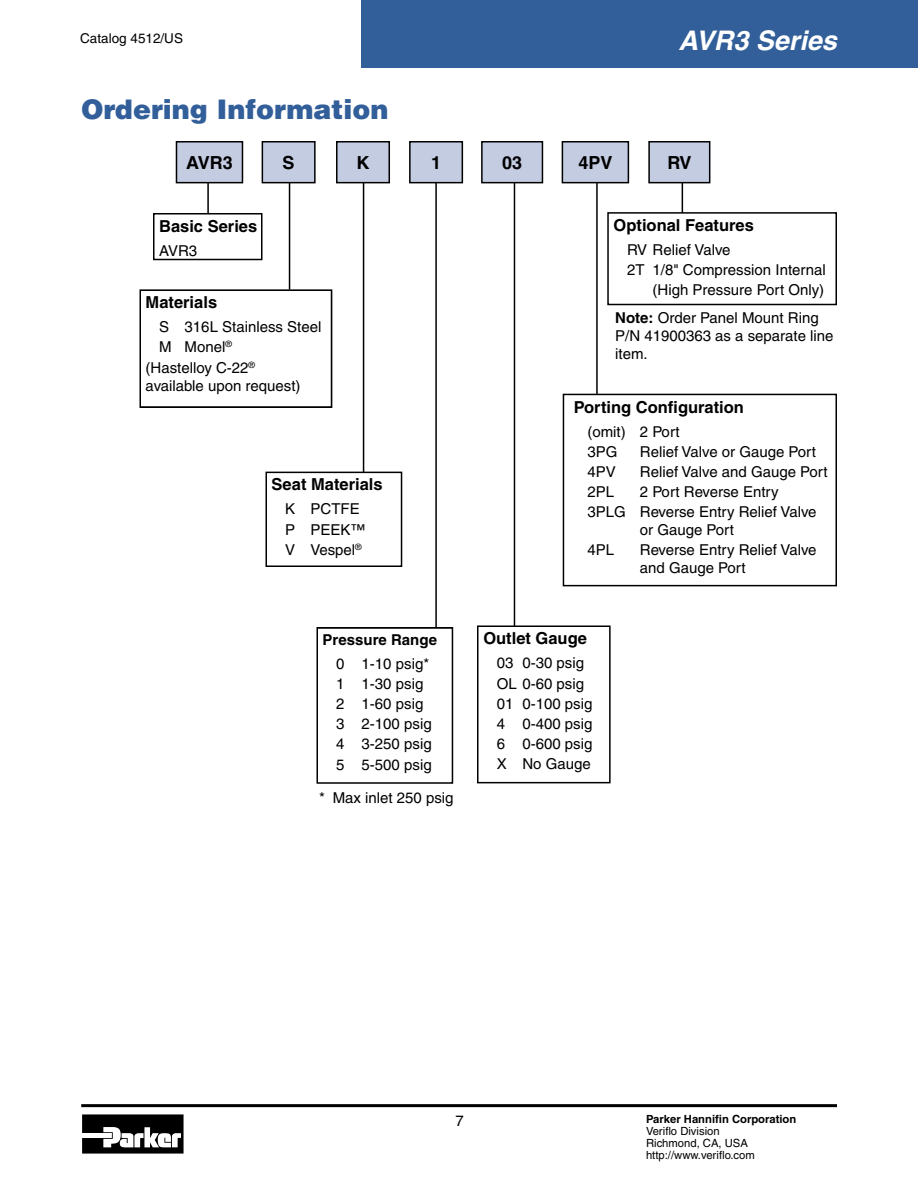
<style>
.page{position:relative;width:918px;height:1188px;background:#fff}
.page>*{position:absolute;margin:0;border:0;box-sizing:border-box;transform-origin:0 0}
.t1{font:900 27px "Helvetica";color:#325f9a}
.t2{font:italic 700 27px "Helvetica";color:#fff}
.t3{font:700 18px "Helvetica";color:#000}
.t4{font:700 16.5px "Helvetica";color:#000}
.t5{font:15px/20.1px "Helvetica";color:#000}
.t6{font:700 15px "Helvetica";color:#000}
.t7{font:13.5px "Helvetica";color:#000}
.t8{font:11.25px/12px "Helvetica";color:#000}
.t9{font:700 11.25px "Helvetica";color:#000}
.s1{font-weight:700}
</style>
<div class="page">
<svg style="left:82px;top:1114px;width:102px;height:40px"></svg>
<hr style="left:81px;top:1104px;width:756px;height:3px;background:#000">
<div style="left:362px;top:0;width:556px;height:68px;background:#325f9a"></div>
<div style="left:153px;top:213px;width:109px;height:47px;border:2px solid #000"></div>
<div style="left:262px;top:142px;width:53px;height:41px;background:#c4cce2"></div>
<div style="left:262px;top:141px;width:54px;height:42px;border:2px solid #000"></div>
<hr style="left:289px;top:183px;width:1px;height:107px;background:#000">
<div style="left:337px;top:142px;width:52px;height:41px;background:#c4cce2"></div>
<div style="left:336px;top:141px;width:54px;height:42px;border:2px solid #000"></div>
<hr style="left:363px;top:183px;width:1px;height:289px;background:#000">
<div style="left:176px;top:142px;width:66px;height:41px;background:#c4cce2"></div>
<div style="left:176px;top:141px;width:67px;height:42px;border:2px solid #000"></div>
<hr style="left:207px;top:183px;width:2px;height:30px;background:#000">
<div style="left:482px;top:142px;width:60px;height:41px;background:#c4cce2"></div>
<div style="left:481px;top:141px;width:62px;height:42px;border:2px solid #000"></div>
<hr style="left:514px;top:183px;width:1px;height:443px;background:#000">
<div style="left:562px;top:142px;width:66px;height:41px;background:#c4cce2"></div>
<div style="left:562px;top:141px;width:67px;height:42px;border:2px solid #000"></div>
<hr style="left:596px;top:183px;width:2px;height:211px;background:#000">
<div style="left:410px;top:142px;width:52px;height:41px;background:#c4cce2"></div>
<div style="left:409px;top:141px;width:54px;height:42px;border:2px solid #000"></div>
<hr style="left:435px;top:183px;width:2px;height:444px;background:#000">
<div style="left:649px;top:142px;width:61px;height:41px;background:#c4cce2"></div>
<div style="left:648px;top:141px;width:62px;height:42px;border:2px solid #000"></div>
<hr style="left:682px;top:183px;width:1px;height:30px;background:#000">
<div style="left:140px;top:289px;width:192px;height:119px;border:2px solid #000"></div>
<div style="left:266px;top:472px;width:136px;height:95px;border:2px solid #000"></div>
<div style="left:316px;top:627px;width:137px;height:157px;border:2px solid #000"></div>
<div style="left:607px;top:212px;width:230px;height:93px;border:2px solid #000"></div>
<div style="left:563px;top:394px;width:274px;height:192px;border:2px solid #000"></div>
<div style="left:477px;top:625px;width:134px;height:158px;border:2px solid #000"></div>
<p class="t7" style="left:80px;top:30px;width:104px">Catalog 4512/US</p>
<h1 class="t1" style="left:81px;top:92px;width:309px">Ordering Information</h1>
<h1 class="t2" style="left:679px;top:24px;width:160px">AVR3 Series</h1>
<p class="t3" style="left:186px;top:152px;width:48px">AVR3</p>
<p class="t3" style="left:283px;top:152px;width:14px">S</p>
<p class="t3" style="left:357px;top:152px;width:14px">K</p>
<p class="t3" style="left:431px;top:152px;width:12px">1</p>
<p class="t3" style="left:502px;top:152px;width:22px">03</p>
<p class="t3" style="left:578px;top:152px;width:36px">4PV</p>
<p class="t3" style="left:667px;top:152px;width:26px">RV</p>
<p class="t4" style="left:159px;top:216px;width:100px">Basic Series</p>
<p class="t5" style="left:159px;top:241px;width:40px">AVR3</p>
<p class="t4" style="left:146px;top:292px;width:73px">Materials</p>
<p class="t5" style="left:159px;top:317px;width:164px">S 316L Stainless Steel</p>
<p class="t5" style="left:159px;top:337px;width:74px">M Monel<sup>®</sup></p>
<p class="t5" style="left:146px;top:357px;width:111px">(Hastelloy C-22<sup>®</sup></p>
<p class="t5" style="left:146px;top:375px;width:156px">available upon request)</p>
<p class="t4" style="left:272px;top:475px;width:112px">Seat Materials</p>
<p class="t5" style="left:285px;top:499px;width:82px">K PCTFE<br>P PEEK™<br>V Vespel<sup>®</sup></p>
<p class="t6" style="left:323px;top:630px;width:116px">Pressure Range</p>
<p class="t5" style="left:336px;top:653px;width:97px">0 1-10 psig*<br>1 1-30 psig<br>2 1-60 psig<br>3 2-100 psig<br>4 3-250 psig<br>5 5-500 psig</p>
<p class="t5" style="left:319px;top:788px;width:136px">* Max inlet 250 psig</p>
<p class="t4" style="left:614px;top:215px;width:142px">Optional Features</p>
<p class="t5" style="left:627px;top:240px;width:105px">RV Relief Valve</p>
<p class="t5" style="left:627px;top:260px;width:200px">2T 1/8" Compression Internal</p>
<p class="t5" style="left:653px;top:280px;width:173px">(High Pressure Port Only)</p>
<p class="t5" style="left:615px;top:309px;width:220px;line-height:18px"><span class="s1">Note:</span> Order Panel Mount Ring<br>P/N 41900363 as a separate line item.</p>
<p class="t4" style="left:574px;top:397px;width:172px">Porting Configuration</p>
<p class="t5" style="left:587px;top:421px;width:94px">(omit) 2 Port<br>3PG</p>
<p class="t5" style="left:640px;top:441px;width:178px">Relief Valve or Gauge Port</p>
<p class="t5" style="left:587px;top:462px;width:30px">4PV</p>
<p class="t5" style="left:640px;top:462px;width:189px">Relief Valve and Gauge Port</p>
<p class="t5" style="left:587px;top:482px;width:28px">2PL</p>
<p class="t5" style="left:587px;top:482px;width:231px;text-indent:52px">2 Port Reverse Entry<br>3PLG Reverse Entry Relief Valve</p>
<p class="t5" style="left:640px;top:520px;width:96px">or Gauge Port</p>
<p class="t5" style="left:587px;top:540px;width:28px">4PL</p>
<p class="t5" style="left:640px;top:541px;width:178px;line-height:18px">Reverse Entry Relief Valve and Gauge Port</p>
<p class="t4" style="left:483px;top:629px;width:105px">Outlet Gauge</p>
<p class="t5" style="left:497px;top:653px;width:97px">03 0-30 psig<br>OL 0-60 psig<br>01 0-100 psig<br>4 0-400 psig<br>6 0-600 psig<br>X No Gauge</p>
<p class="t5" style="left:456px;top:1111px;width:10px">7</p>
<p class="t9" style="left:646px;top:1112px;width:152px">Parker Hannifin Corporation</p>
<p class="t8" style="left:646px;top:1125px;width:110px">Veriflo Division<br>Richmond, CA, USA http://www.veriflo.com</p>
</div>
